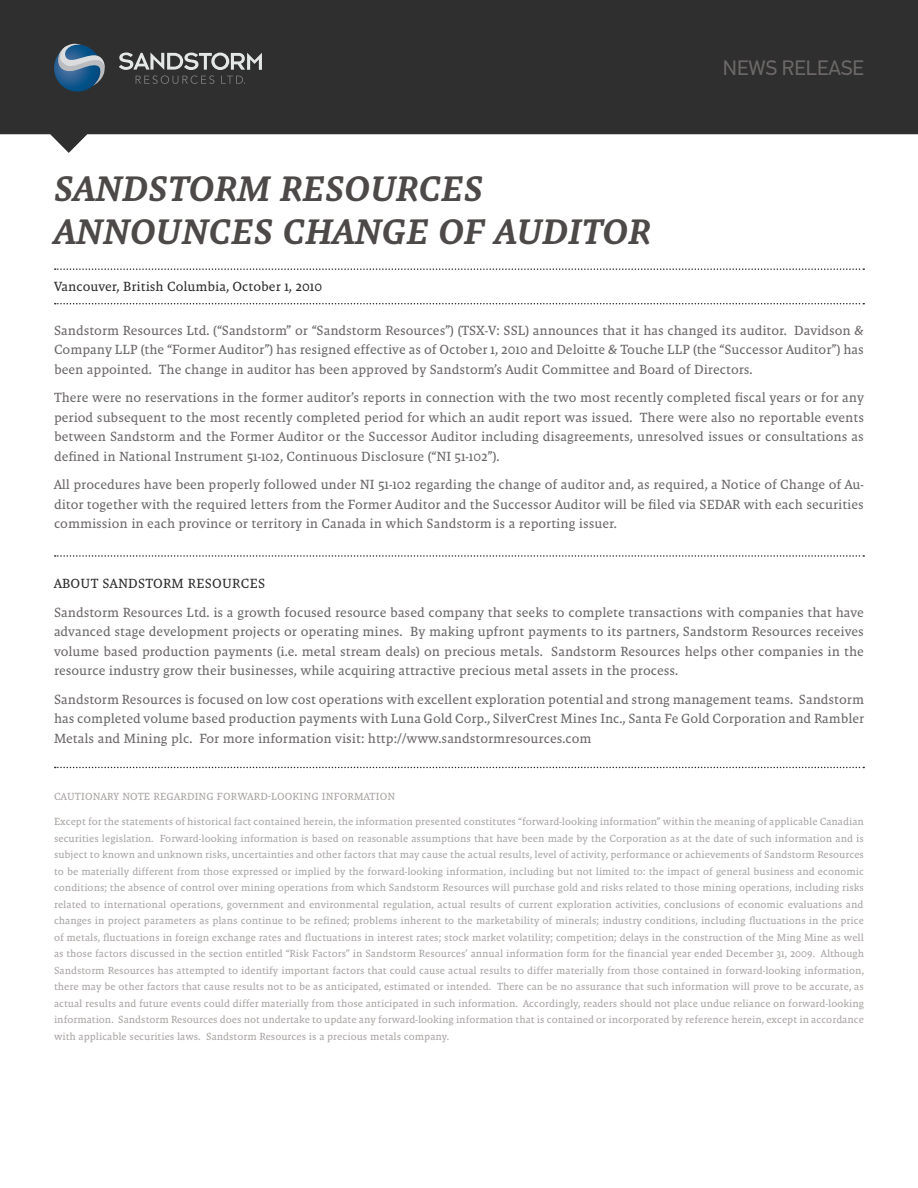
<style>
.page{position:relative;width:918px;height:1188px;background:#fff}
.page>*{position:absolute;margin:0;border:0;box-sizing:border-box;transform-origin:0 0}
.t1{font:italic 36px/43.2px "Malaga OT Med";letter-spacing:.01em;color:#4c4948}
.t2{font:21px "PF Din Text Pro";color:#6c6868}
.t3{font:13.5px/19.5px "Malaga OT";color:#6c6868;text-align:justify}
.t4{font:13.5px "Malaga OT";color:#2e2f2e}
.t5{font:13.5px "Malaga OT";letter-spacing:.02em;color:#2e2f2e}
.t6{font:10.5px/16.5px "Malaga OT";color:#a9a5a4;text-align:justify}
</style>
<div class="page">
<svg style="left:0;top:0;width:918px;height:153px;background:#484948"></svg>
<svg style="left:119px;top:52px;width:143px;height:32px;background:#5d5f5e"></svg>
<svg style="left:54px;top:44px;width:52px;height:48px;background:#496984"></svg>
<svg style="left:55px;top:268px;width:809px;height:2px"></svg>
<svg style="left:55px;top:303px;width:809px;height:1px"></svg>
<svg style="left:55px;top:555px;width:809px;height:2px"></svg>
<svg style="left:55px;top:767px;width:809px;height:1px"></svg>
<h2 class="t2" style="left:723px;top:56px;width:143px">NEWS RELEASE</h2>
<h1 class="t1" style="left:54px;top:167px;width:598px">SANDSTORM RESOURCES<br>ANNOUNCES CHANGE OF AUDITOR</h1>
<p class="t4" style="left:54px;top:279px;width:270px">Vancouver, British Columbia, October 1, 2010</p>
<p class="t3" style="left:54px;top:320px;width:811px">Sandstorm Resources Ltd. (“Sandstorm” or “Sandstorm Resources”) (TSX-V: SSL) announces that it has changed its auditor. Davidson &amp; Company LLP (the “Former Auditor”) has resigned effective as of October 1, 2010 and Deloitte &amp; Touche LLP (the “Successor Auditor”) has been appointed. The change in auditor has been approved by Sandstorm’s Audit Committee and Board of Directors.</p>
<p class="t3" style="left:54px;top:388px;width:812px">There were no reservations in the former auditor’s reports in connection with the two most recently completed fiscal years or for any period subsequent to the most recently completed period for which an audit report was issued. There were also no reportable events between Sandstorm and the Former Auditor or the Successor Auditor including disagreements, unresolved issues or consultations as defined in National Instrument 51-102, Continuous Disclosure (“NI 51-102”).</p>
<p class="t3" style="left:54px;top:475px;width:811px">All procedures have been properly followed under NI 51-102 regarding the change of auditor and, as required, a Notice of Change of Au&shy;ditor together with the required letters from the Former Auditor and the Successor Auditor will be filed via SEDAR with each securities commission in each province or territory in Canada in which Sandstorm is a reporting issuer.</p>
<p class="t5" style="left:54px;top:576px;width:213px">ABOUT SANDSTORM RESOURCES</p>
<p class="t3" style="left:54px;top:602px;width:812px">Sandstorm Resources Ltd. is a growth focused resource based company that seeks to complete transactions with companies that have advanced stage development projects or operating mines. By making upfront payments to its partners, Sandstorm Resources receives volume based production payments (i.e. metal stream deals) on precious metals. Sandstorm Resources helps other companies in the resource industry grow their businesses, while acquiring attractive precious metal assets in the process.</p>
<p class="t3" style="left:54px;top:689px;width:812px">Sandstorm Resources is focused on low cost operations with excellent exploration potential and strong management teams. Sandstorm has completed volume based production payments with Luna Gold Corp., SilverCrest Mines Inc., Santa Fe Gold Corporation and Rambler Metals and Mining plc. For more information visit: http://www.sandstormresources.com</p>
<p class="t6" style="left:54px;top:788px;width:15px">Cautionar</p>
<p class="t6" style="left:114px;top:788px;width:24px">y Note</p>
<p class="t6" style="left:153px;top:788px;width:15px">Regarding</p>
<p class="t6" style="left:217px;top:788px;width:39px">Forward</p>
<p class="t6" style="left:268px;top:788px;width:39px">-Looking</p>
<p class="t6" style="left:322px;top:788px;width:12px">Information</p>
<p class="t6" style="left:54px;top:813px;width:812px">Except for the statements of historical fact contained herein, the information presented constitutes “forward-looking information” within the meaning of applicable Canadian securities legislation. Forward-looking information is based on reasonable assumptions that have been made by the Corporation as at the date of such information and is subject to known and unknown risks, uncertainties and other factors that may cause the actual results, level of activity, performance or achievements of Sandstorm Resources to be materially different from those expressed or implied by the forward-looking information, including but not limited to: the impact of general business and economic conditions; the absence of control over mining operations from which Sandstorm Resources will purchase gold and risks related to those mining operations, including risks related to international operations, government and environmental regulation, actual results of current exploration activities, conclusions of economic evaluations and changes in project parameters as plans continue to be refined; problems inherent to the marketability of minerals; industry conditions, including fluctuations in the price of metals, fluctuations in foreign exchange rates and fluctuations in interest rates; stock market volatility; competition; delays in the construction of the Ming Mine as well as those factors discussed in the section entitled “Risk Factors” in Sandstorm Resources’ annual information form for the financial year ended December 31, 2009. Although Sandstorm Resources has attempted to identify important factors that could cause actual results to differ materially from those contained in forward-looking information, there may be other factors that cause results not to be as anticipated, estimated or intended. There can be no assurance that such information will prove to be accurate, as actual results and future events could differ materially from those anticipated in such information. Accordingly, readers should not place undue reliance on forward-looking information. Sandstorm Resources does not undertake to update any forward-looking information that is contained or incorporated by reference herein, except in accordance with applicable securities laws. Sandstorm Resources is a precious metals company.</p>
</div>
